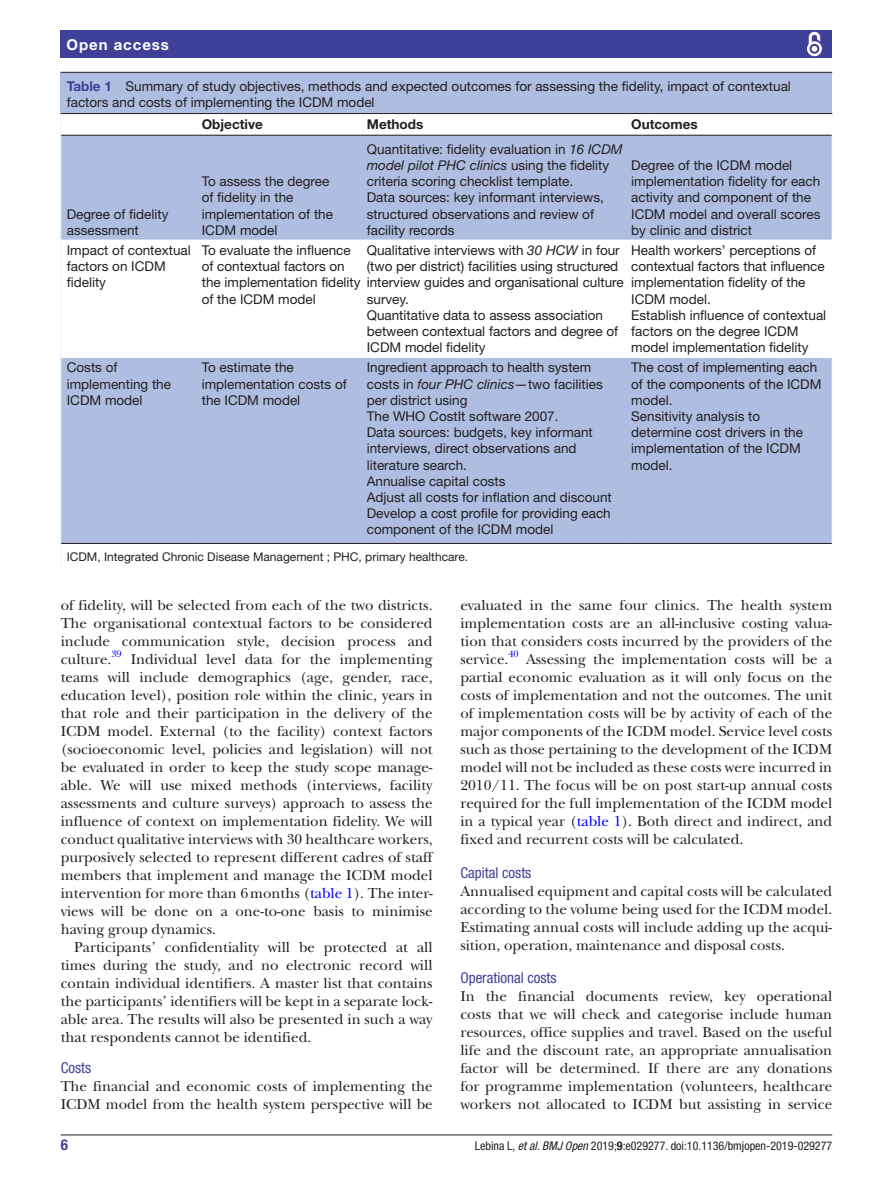
<style>
.page{position:relative;width:893px;height:1191px;background:#fff}
.page>*{position:absolute;margin:0;border:0;box-sizing:border-box;transform-origin:0 0}
.t1{font:15px/18px "New Baskerville";color:#231f20;text-align:justify}
.t2{font:condensed 15px "Helvetica Neue LT Std";color:#414099}
.t3{font:700 15px "Helvetica Neue LT Std";letter-spacing:.065em;color:#fff}
.t4{font:700 condensed 15px "Helvetica Neue LT Std";color:#414099}
.t5{font:13.5px/16.2px "Helvetica Neue LT Std";color:#231f20}
.t6{font:700 13.5px "Helvetica Neue LT Std";color:#231f20}
.t7{font:condensed 12px "Helvetica Neue LT Std";color:#231f20}
.t8{font:12px "Helvetica Neue LT Std";color:#231f20}
.t9{font:9.9px "New Baskerville";color:#00f}
.s1{font-weight:700;color:#414099}
.s2{font-style:italic}
.s3{color:#00f}
.s4{font-weight:700}
</style>
<div class="page">
<hr style="left:61px;top:1134px;width:771px;height:1px;background:#231f20">
<div style="left:61px;top:31px;width:771px;height:27px;background:#414099"></div>
<svg style="left:807px;top:31px;width:15px;height:26px"></svg>
<div style="left:61px;top:73px;width:771px;height:497px;background:#afbde1"></div>
<hr style="left:61px;top:72px;width:771px;height:1px;background:#231f20">
<div style="left:61px;top:114px;width:771px;height:456px;background:#fff"></div>
<svg style="left:61px;top:136px;width:771px;height:407px"></svg>
<hr style="left:61px;top:113px;width:135px;height:1px;background:#231f20">
<hr style="left:61px;top:135px;width:135px;height:1px;background:#231f20">
<hr style="left:196px;top:113px;width:165px;height:1px;background:#231f20">
<hr style="left:196px;top:135px;width:165px;height:1px;background:#231f20">
<hr style="left:361px;top:113px;width:264px;height:1px;background:#231f20">
<hr style="left:361px;top:135px;width:264px;height:1px;background:#231f20">
<hr style="left:625px;top:113px;width:207px;height:1px;background:#231f20">
<hr style="left:625px;top:135px;width:207px;height:1px;background:#231f20">
<hr style="left:196px;top:543px;width:165px;height:1px;background:#231f20">
<hr style="left:361px;top:543px;width:264px;height:1px;background:#231f20">
<hr style="left:625px;top:543px;width:207px;height:1px;background:#231f20">
<hr style="left:61px;top:543px;width:135px;height:1px;background:#231f20">
<svg style="left:60px;top:114px;width:1px;height:21px"></svg>
<svg style="left:60px;top:543px;width:1px;height:27px"></svg>
<hr style="left:67px;top:560px;width:765px;height:2px;background:#fff">
<p class="t3" style="left:66px;top:35px;width:104px">Open access</p>
<p class="t5" style="left:67px;top:77px;width:726px"><span class="s1">Table 1</span> Summary of study objectives, methods and expected outcomes for assessing the fidelity, impact of contextual factors and costs of implementing the ICDM model</p>
<p class="t6" style="left:202px;top:116px;width:63px">Objective</p>
<p class="t6" style="left:367px;top:116px;width:58px">Methods</p>
<p class="t6" style="left:631px;top:116px;width:68px">Outcomes</p>
<p class="t5" style="left:67px;top:206px;width:103px">Degree of fidelity assessment</p>
<p class="t5" style="left:202px;top:173px;width:133px">To assess the degree of fidelity in the implementation of the<br>ICDM model</p>
<p class="t5" style="left:367px;top:141px;width:257px">Quantitative: fidelity evaluation in <span class="s2">16 ICDM model pilot PHC clinics</span> using the fidelity criteria scoring checklist template.<br>Data sources: key informant interviews, structured observations and review of facility records</p>
<p class="t5" style="left:631px;top:157px;width:191px">Degree of the ICDM model implementation fidelity for each activity and component of the<br>ICDM model and overall scores by clinic and district</p>
<p class="t5" style="left:67px;top:242px;width:126px">Impact of contextual factors on ICDM fidelity</p>
<p class="t5" style="left:202px;top:242px;width:160px">To evaluate the influence of contextual factors on the implementation fidelity of the ICDM model</p>
<p class="t5" style="left:367px;top:242px;width:258px">Qualitative interviews with <span class="s2">30 HCW</span> in four (two per district) facilities using structured interview guides and organisational culture survey.<br>Quantitative data to assess association between contextual factors and degree of ICDM model fidelity</p>
<p class="t5" style="left:631px;top:242px;width:197px">Health workers’ perceptions of contextual factors that influence implementation fidelity of the<br>ICDM model.<br>Establish influence of contextual factors on the degree ICDM model implementation fidelity</p>
<p class="t5" style="left:67px;top:359px;width:106px">Costs of implementing the<br>ICDM model</p>
<p class="t5" style="left:202px;top:359px;width:147px">To estimate the implementation costs of the ICDM model</p>
<p class="t5" style="left:367px;top:359px;width:247px">Ingredient approach to health system costs in <span class="s2">four PHC clinics—</span>two facilities per district using<br>The WHO CostIt software 2007.<br>Data sources: budgets, key informant interviews, direct observations and literature search.<br>Annualise capital costs<br>Adjust all costs for inflation and discount<br>Develop a cost profile for providing each component of the ICDM model</p>
<p class="t5" style="left:631px;top:359px;width:192px">The cost of implementing each of the components of the ICDM model.<br>Sensitivity analysis to determine cost drivers in the implementation of the ICDM model.</p>
<p class="t8" style="left:67px;top:549px;width:403px">ICDM, Integrated Chronic Disease Management ; PHC, primary healthcare.</p>
<p class="t1" style="left:61px;top:596px;width:373px">of fidelity, will be selected from each of the two districts.<br>The organisational contextual factors to be considered include communication style, decision process and culture.</p>
<p class="t9" style="left:111px;top:648px;width:12px">39</p>
<p class="t1" style="left:61px;top:650px;width:373px;text-indent:70px">Individual level data for the implementing teams will include demographics (age, gender, race, education level), position role within the clinic, years in that role and their participation in the delivery of the ICDM model. External (to the facility) context factors (socioeconomic level, policies and legislation) will not be evaluated in order to keep the study scope manage&shy;able. We will use mixed methods (interviews, facility assessments and culture surveys) approach to assess the influence of context on implementation fidelity. We will conduct qualitative interviews with 30 healthcare workers, purposively selected to represent different cadres of staff members that implement and manage the ICDM model intervention for more than 6months (<span class="s3">table 1</span>). The inter&shy;views will be done on a one-to-one basis to minimise having group dynamics.</p>
<p class="t1" style="left:61px;top:938px;width:373px;text-indent:14px">Participants’ confidentiality will be protected at all times during the study, and no electronic record will contain individual identifiers. A master list that contains the participants’ identifiers will be kept in a separate lock&shy;able area. The results will also be presented in such a way that respondents cannot be identified.</p>
<p class="t2" style="left:61px;top:1059px;width:32px">Costs</p>
<p class="t1" style="left:61px;top:1077px;width:373px">The financial and economic costs of implementing the<br>ICDM model from the health system perspective will be</p>
<p class="t1" style="left:460px;top:596px;width:373px">evaluated in the same four clinics. The health system implementation costs are an all-inclusive costing valua&shy;tion that considers costs incurred by the providers of the service.</p>
<p class="t9" style="left:508px;top:648px;width:12px">40</p>
<p class="t1" style="left:460px;top:650px;width:373px;text-indent:66px">Assessing the implementation costs will be a partial economic evaluation as it will only focus on the costs of implementation and not the outcomes. The unit of implementation costs will be by activity of each of the major components of the ICDM model. Service level costs such as those pertaining to the development of the ICDM model will not be included as these costs were incurred in 2010/11. The focus will be on post start-up annual costs required for the full implementation of the ICDM model in a typical year (<span class="s3">table 1</span>). Both direct and indirect, and fixed and recurrent costs will be calculated.</p>
<p class="t2" style="left:460px;top:863px;width:72px">Capital costs</p>
<p class="t1" style="left:460px;top:881px;width:373px">Annualised equipment and capital costs will be calculated according to the volume being used for the ICDM model.<br>Estimating annual costs will include adding up the acqui&shy;sition, operation, maintenance and disposal costs.</p>
<p class="t2" style="left:460px;top:969px;width:98px">Operational costs</p>
<p class="t1" style="left:460px;top:987px;width:373px">In the financial documents review, key operational costs that we will check and categorise include human resources, office supplies and travel. Based on the useful life and the discount rate, an appropriate annualisation factor will be determined. If there are any donations for programme implementation (volunteers, healthcare workers not allocated to ICDM but assisting in service</p>
<p class="t4" style="left:61px;top:1135px;width:9px">6</p>
<p class="t7" style="left:475px;top:1138px;width:359px">Lebina L, <span class="s2">et al</span>. <span class="s2">BMJ Open</span> 2019;<span class="s4">9</span>:e029277. doi:10.1136/bmjopen-2019-029277</p>
</div>
